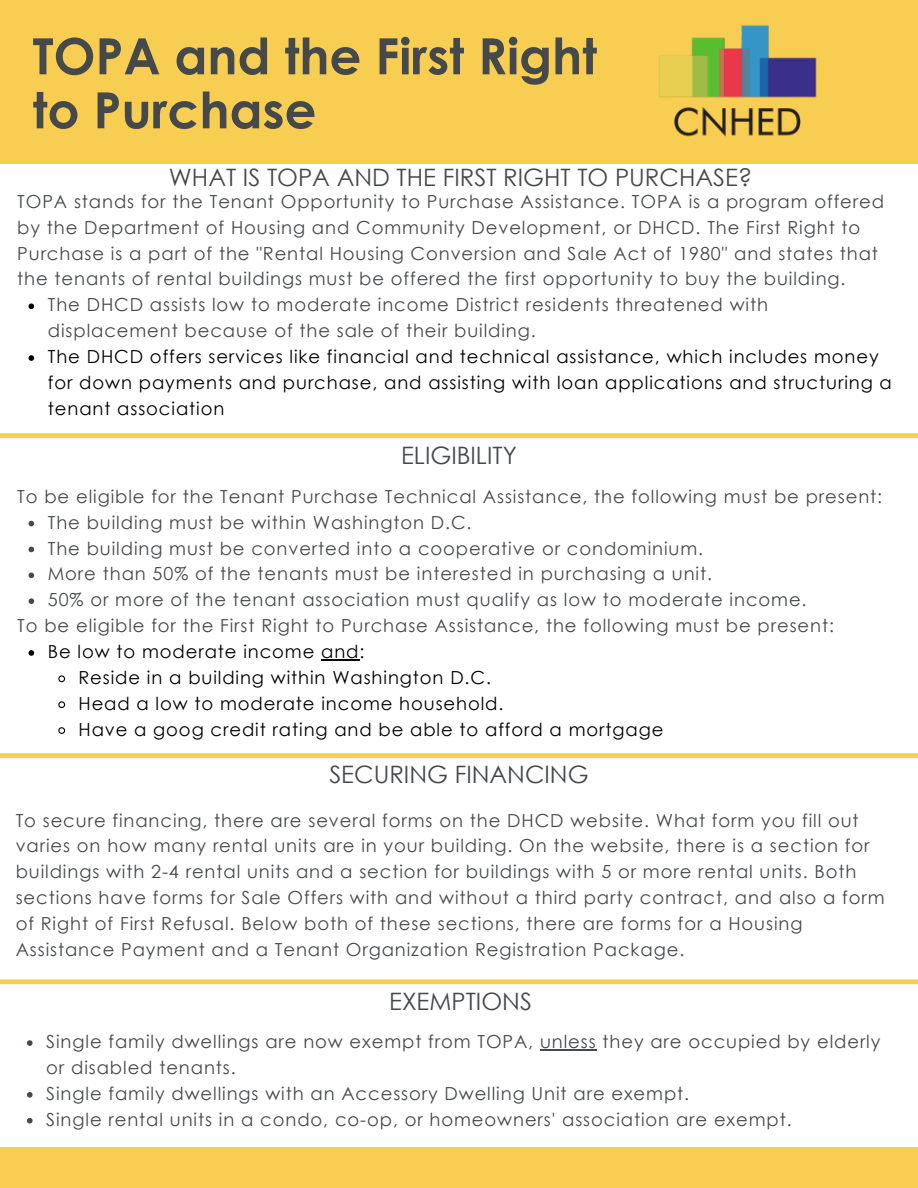
<style>
.page{position:relative;width:918px;height:1188px;background:#fff}
.page>*{position:absolute;margin:0;border:0;box-sizing:border-box;transform-origin:0 0}
.t1{font:700 49.95px/54px "Century Gothic";color:#45494b}
.t2{font:24px "Century Gothic";color:#45494b}
.t3{font:18px/25.8px "Century Gothic";letter-spacing:.05em;color:#45494b}
.t4{font:18px/25.8px "Century Gothic";letter-spacing:.05em;color:#000}
</style>
<div class="page">
<div style="left:0;top:0;width:918px;height:164px;background:#f7ce52"></div>
<img style="left:659px;top:25px;width:158px;height:112px">
<svg style="left:0;top:433px;width:918px;height:5px;background:#f7d059"></svg>
<div style="left:0;top:1148px;width:918px;height:40px;background:#f7ce52"></div>
<svg style="left:29px;top:303px;width:5px;height:6px"></svg>
<svg style="left:29px;top:355px;width:5px;height:6px"></svg>
<svg style="left:27px;top:1040px;width:6px;height:6px"></svg>
<hr style="left:540px;top:1049px;width:57px;height:1px;background:#45494b">
<svg style="left:27px;top:1092px;width:6px;height:6px"></svg>
<svg style="left:27px;top:1118px;width:6px;height:6px"></svg>
<svg style="left:29px;top:521px;width:5px;height:5px"></svg>
<svg style="left:29px;top:547px;width:5px;height:5px"></svg>
<svg style="left:29px;top:573px;width:5px;height:5px"></svg>
<svg style="left:29px;top:598px;width:5px;height:6px"></svg>
<svg style="left:29px;top:650px;width:5px;height:6px"></svg>
<hr style="left:321px;top:659px;width:39px;height:1px;background:#000">
<svg style="left:58px;top:675px;width:8px;height:8px"></svg>
<svg style="left:58px;top:701px;width:8px;height:8px"></svg>
<svg style="left:58px;top:727px;width:8px;height:7px"></svg>
<svg style="left:0;top:753px;width:918px;height:5px;background:#f7d059"></svg>
<svg style="left:0;top:979px;width:918px;height:5px;background:#f7d15e"></svg>
<h1 class="t1" style="left:33px;top:28px;width:566px">TOPA and the First Right to Purchase</h1>
<h2 class="t2" style="left:169px;top:162px;width:585px">WHAT IS TOPA AND THE FIRST RIGHT TO PURCHASE?</h2>
<p class="t3" style="left:17px;top:188px;width:868px">TOPA stands for the Tenant Opportunity to Purchase Assistance. TOPA is a program offered by the Department of Housing and Community Development, or DHCD. The First Right to Purchase is a part of the "Rental Housing Conversion and Sale Act of 1980" and states that the tenants of rental buildings must be offered the first opportunity to buy the building.</p>
<p class="t3" style="left:48px;top:291px;width:722px">The DHCD assists low to moderate income District residents threatened with displacement because of the sale of their building.</p>
<p class="t4" style="left:48px;top:343px;width:846px">The DHCD offers services like financial and technical assistance, which includes money for down payments and purchase, and assisting with loan applications and structuring a tenant association</p>
<h2 class="t2" style="left:401px;top:439px;width:117px">ELIGIBILITY</h2>
<p class="t3" style="left:17px;top:483px;width:866px">To be eligible for the Tenant Purchase Technical Assistance, the following must be present:</p>
<p class="t3" style="left:48px;top:509px;width:760px">The building must be within Washington D.C.<br>The building must be converted into a cooperative or condominium.<br>More than 50% of the tenants must be interested in purchasing a unit.<br>50% or more of the tenant association must qualify as low to moderate income.</p>
<p class="t4" style="left:78px;top:638px;width:586px;text-indent:-31px">Be low to moderate income and:<br>Reside in a building within Washington D.C.<br>Head a low to moderate income household.<br>Have a goog credit rating and be able to afford a mortgage</p>
<p class="t3" style="left:17px;top:612px;width:818px">To be eligible for the First Right to Purchase Assistance, the following must be present:</p>
<h2 class="t2" style="left:329px;top:759px;width:261px">SECURING FINANCING</h2>
<p class="t3" style="left:16px;top:807px;width:870px">To secure financing, there are several forms on the DHCD website. What form you fill out varies on how many rental units are in your building. On the website, there is a section for buildings with 2-4 rental units and a section for buildings with 5 or more rental units. Both sections have forms for Sale Offers with and without a third party contract, and also a form of Right of First Refusal. Below both of these sections, there are forms for a Housing Assistance Payment and a Tenant Organization Registration Package.</p>
<h2 class="t2" style="left:389px;top:986px;width:144px">EXEMPTIONS</h2>
<p class="t3" style="left:46px;top:1028px;width:836px">Single family dwellings are now exempt from TOPA, unless they are occupied by elderly or disabled tenants.<br>Single family dwellings with an Accessory Dwelling Unit are exempt.<br>Single rental units in a condo, co-op, or homeowners' association are exempt.</p>
</div>
